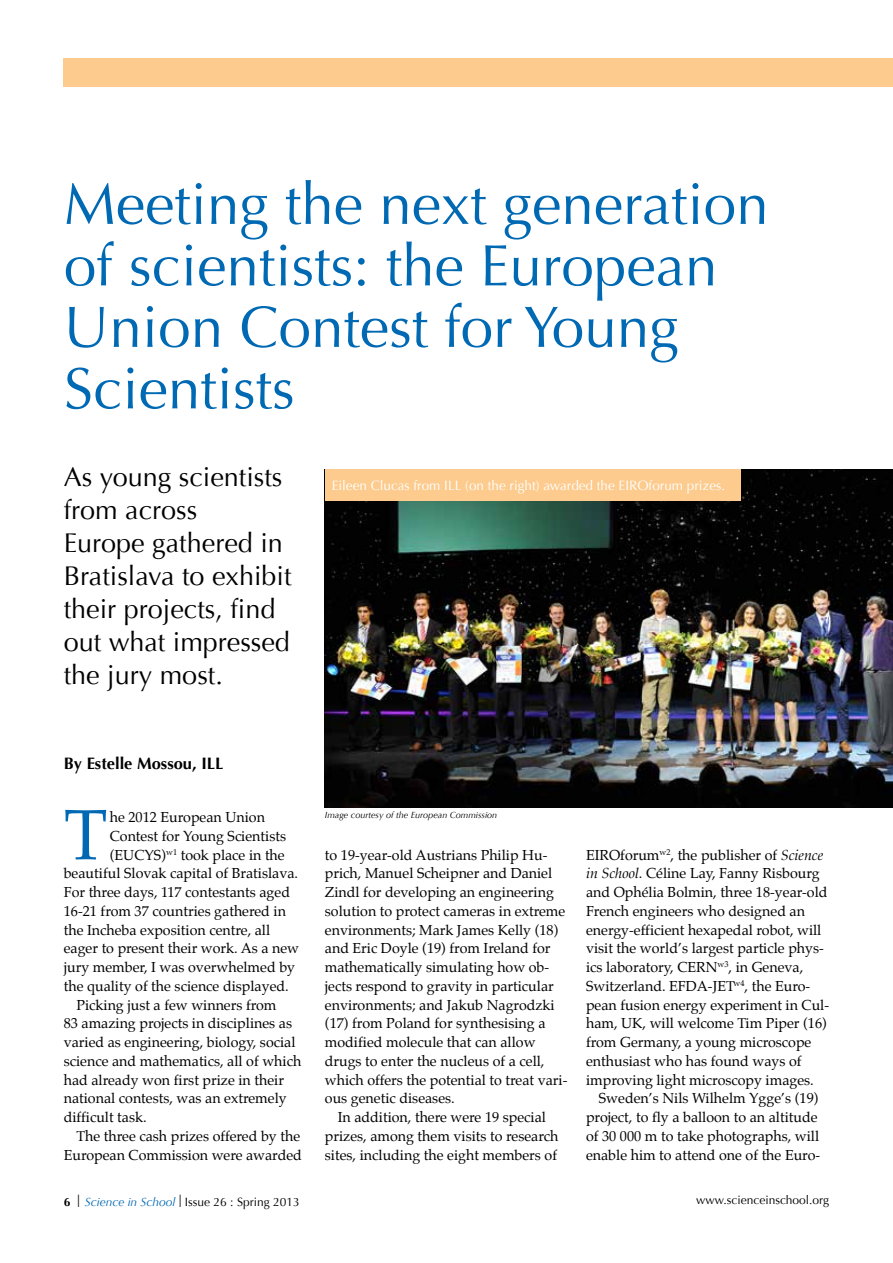
<style>
.page{position:relative;width:893px;height:1263px;background:#fff}
.page>*{position:absolute;margin:0;border:0;box-sizing:border-box;transform-origin:0 0}
.t1{font:71.55px "Palatino";color:#0069b4}
.t2{font:58.5px/61.5px "Optima";color:#0069b4}
.t3{font:27px/33px "Optima";color:#000}
.t4{font:700 16.5px "Optima";color:#000}
.t5{font:14.25px/18.8px "Palatino";color:#000}
.t6{font:13.5px "Optima";color:#fff}
.t7{font:12px "Optima";color:#000}
.t8{font:italic 9px "Optima";color:#000}
.s1{font-style:italic}
.s2{font-weight:700}
.s3{font-family:"Helvetica Neue LT Pro";font-weight:100;font-size:17.25px}
.s4{font-style:italic;color:#0069b4}
</style>
<div class="page">
<div style="left:64px;top:58px;width:829px;height:28px;background:#fccb8d"></div>
<img style="left:325px;top:470px;width:568px;height:337px">
<div style="left:325px;top:470px;width:416px;height:31px;background:#fccb8d"></div>
<h2 class="t2" style="left:64px;top:174px;width:706px">Meeting the next generation of scientists: the European<br>Union Contest for Young<br>Scientists</h2>
<h3 class="t3" style="left:64px;top:461px;width:229px">As young scientists from across<br>Europe gathered in<br>Bratislava to exhibit their projects, find out what impressed the jury most.</h3>
<p class="t6" style="left:332px;top:478px;width:395px">Eileen Clucas from ILL (on the right) awarded the EIROforum prizes.</p>
<p class="t4" style="left:64px;top:754px;width:161px">By Estelle Mossou, ILL</p>
<h1 class="t1" style="left:64px;top:775px;width:45px">T</h1>
<p class="t5" style="left:110px;top:808px;width:157px">he 2012 European Union</p>
<p class="t5" style="left:110px;top:826px;width:178px">Contest for Young Scientists</p>
<p class="t5" style="left:110px;top:845px;width:176px">(EUCYS)<sup>w1</sup> took place in the</p>
<p class="t5" style="left:64px;top:864px;width:236px">beautiful Slovak capital of Bratislava.</p>
<p class="t5" style="left:64px;top:883px;width:228px">For three days, 117 contestants aged</p>
<p class="t5" style="left:64px;top:901px;width:224px">16-21 from 37 countries gathered in</p>
<p class="t5" style="left:64px;top:920px;width:208px">the Incheba exposition centre, all</p>
<p class="t5" style="left:64px;top:939px;width:237px">eager to present their work. As a new</p>
<p class="t5" style="left:64px;top:958px;width:233px">jury member, I was overwhelmed by</p>
<p class="t5" style="left:64px;top:976px;width:226px">the quality of the science displayed.</p>
<p class="t5" style="left:77px;top:995px;width:201px">Picking just a few winners from</p>
<p class="t5" style="left:64px;top:1014px;width:230px">83 amazing projects in disciplines as</p>
<p class="t5" style="left:64px;top:1033px;width:233px">varied as engineering, biology, social</p>
<p class="t5" style="left:64px;top:1051px;width:239px">science and mathematics, all of which</p>
<p class="t5" style="left:64px;top:1070px;width:222px">had already won first prize in their</p>
<p class="t5" style="left:64px;top:1089px;width:224px">national contests, was an extremely</p>
<p class="t5" style="left:64px;top:1108px;width:84px">difficult task.</p>
<p class="t5" style="left:77px;top:1126px;width:225px">The three cash prizes offered by the</p>
<p class="t5" style="left:64px;top:1145px;width:240px">European Commission were awarded</p>
<p class="t8" style="left:325px;top:810px;width:174px">Image courtesy of the European Commission</p>
<p class="t5" style="left:325px;top:845px;width:224px">to 19-year-old Austrians Philip Hu-</p>
<p class="t5" style="left:325px;top:864px;width:229px">prich, Manuel Scheipner and Daniel</p>
<p class="t5" style="left:325px;top:883px;width:231px">Zindl for developing an engineering</p>
<p class="t5" style="left:325px;top:901px;width:242px">solution to protect cameras in extreme</p>
<p class="t5" style="left:325px;top:920px;width:235px">environments; Mark James Kelly (18)</p>
<p class="t5" style="left:325px;top:939px;width:227px">and Eric Doyle (19) from Ireland for</p>
<p class="t5" style="left:325px;top:958px;width:226px">mathematically simulating how ob-</p>
<p class="t5" style="left:325px;top:976px;width:230px">jects respond to gravity in particular</p>
<p class="t5" style="left:325px;top:995px;width:231px">environments; and Jakub Nagrodzki</p>
<p class="t5" style="left:325px;top:1014px;width:222px">(17) from Poland for synthesising a</p>
<p class="t5" style="left:325px;top:1033px;width:212px">modified molecule that can allow</p>
<p class="t5" style="left:325px;top:1051px;width:221px">drugs to enter the nucleus of a cell,</p>
<p class="t5" style="left:325px;top:1070px;width:244px">which offers the potential to treat vari-</p>
<p class="t5" style="left:325px;top:1089px;width:131px">ous genetic diseases.</p>
<p class="t5" style="left:338px;top:1108px;width:210px">In addition, there were 19 special</p>
<p class="t5" style="left:325px;top:1126px;width:235px">prizes, among them visits to research</p>
<p class="t5" style="left:325px;top:1145px;width:234px">sites, including the eight members of</p>
<p class="t5" style="left:586px;top:845px;width:245px">EIROforum<sup>w2</sup>, the publisher of <span class="s1">Science in School</span>. Céline Lay, Fanny Risbourg and Ophélia Bolmin, three 18-year-old French engineers who designed an energy-efficient hexapedal robot, will visit the world’s largest particle phys&shy;ics laboratory, CERN<sup>w3</sup>, in Geneva, Switzerland. EFDA-JET<sup>w4</sup>, the Euro&shy;pean fusion energy experiment in Cul&shy;ham, UK, will welcome Tim Piper (16) from Germany, a young microscope enthusiast who has found ways of improving light microscopy images.</p>
<p class="t5" style="left:586px;top:1089px;width:236px;text-indent:13px">Sweden’s Nils Wilhelm Ygge’s (19) project, to fly a balloon to an altitude of 30 000 m to take photographs, will enable him to attend one of the Euro-</p>
<p class="t7" style="left:64px;top:1194px;width:237px"><span class="s2">6</span> <span class="s3">I</span> <span class="s4">Science in School</span> <span class="s3">I</span> Issue 26 : Spring 2013</p>
<p class="t7" style="left:696px;top:1192px;width:134px">www.scienceinschool.org</p>
</div>
